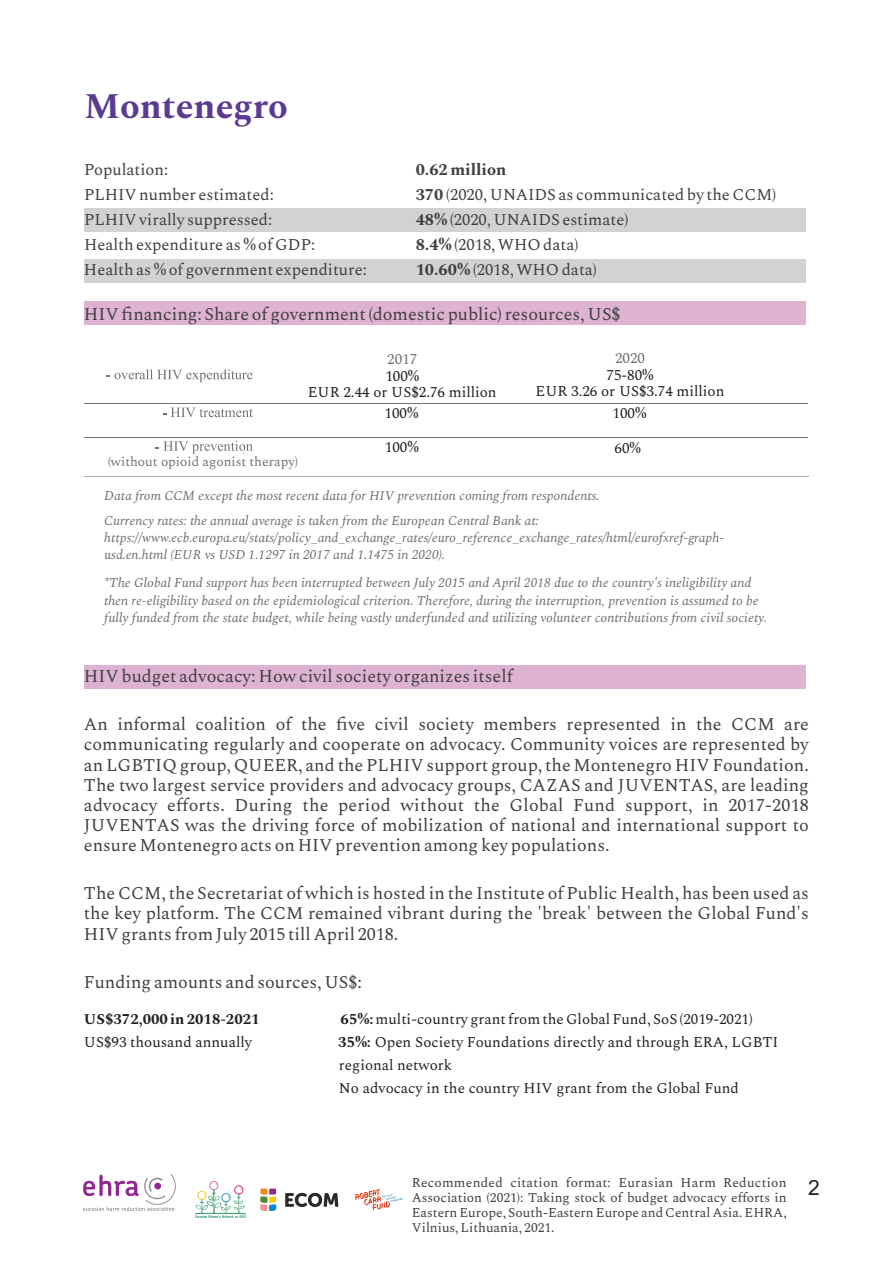
<style>
.page{position:relative;width:893px;height:1263px;background:#fff}
.page>*{position:absolute;margin:0;border:0;box-sizing:border-box;transform-origin:0 0}
.t1{font:700 36px "Spectral";color:#5b3a92}
.t2{font:21px "Arial";color:#231f20}
.t3{font:18px/20.1px "Spectral";color:#3e3e3f;text-align:justify}
.t4{font:16.5px "Spectral";color:#3e3e3f}
.t5{font:700 16.5px "Spectral";color:#3e3e3f}
.t6{font:15px/22.8px "Spectral";color:#231f20;text-align:center}
.t7{font:700 15px "Spectral";color:#231f20}
.t8{font:15px "Spectral";color:#6c6d70}
.t9{font:italic 13.5px/17.1px "Spectral";color:#6c6d70}
.t10{font:13.5px/14.9px "Spectral";color:#3e3e3f;text-align:justify}
.t11{font:13.5px "Spectral";color:#767171}
.s1{font-weight:700}
</style>
<div class="page">
<div style="left:84px;top:259px;width:721px;height:24px;background:#d1d2d4"></div>
<div style="left:84px;top:301px;width:721px;height:23px;background:#deb2d1"></div>
<div style="left:84px;top:665px;width:721px;height:23px;background:#deb2d1"></div>
<div style="left:84px;top:208px;width:721px;height:23px;background:#d1d2d4"></div>
<hr style="left:84px;top:404px;width:160px;height:1px;background:#767171">
<hr style="left:244px;top:404px;width:563px;height:1px;background:#767171">
<hr style="left:84px;top:437px;width:160px;height:1px;background:#767171">
<hr style="left:244px;top:437px;width:563px;height:1px;background:#767171">
<hr style="left:84px;top:476px;width:725px;height:1px;background:#aeaaaa">
<svg style="left:106px;top:369px;width:147px;height:13px"></svg>
<svg style="left:163px;top:404px;width:90px;height:13px"></svg>
<svg style="left:156px;top:441px;width:97px;height:13px"></svg>
<svg style="left:83px;top:1174px;width:93px;height:37px"></svg>
<svg style="left:285px;top:1192px;width:54px;height:16px"></svg>
<svg style="left:260px;top:1188px;width:16px;height:23px"></svg>
<img style="left:196px;top:1182px;width:50px;height:36px">
<svg style="left:355px;top:1189px;width:48px;height:21px"></svg>
<h1 class="t1" style="left:84px;top:80px;width:205px">Montenegro</h1>
<p class="t4" style="left:84px;top:157px;width:86px">Population:</p>
<p class="t5" style="left:416px;top:157px;width:92px">0.62 million</p>
<p class="t4" style="left:84px;top:182px;width:191px">PLHIV number estimated:</p>
<p class="t4" style="left:416px;top:182px;width:362px"><span class="s1">370</span> (2020, UNAIDS as communicated by the CCM)</p>
<p class="t4" style="left:84px;top:207px;width:190px">PLHIV virally suppressed:</p>
<p class="t4" style="left:416px;top:207px;width:214px"><span class="s1">48%</span>(2020, UNAIDS estimate)</p>
<p class="t4" style="left:84px;top:233px;width:233px">Health expenditure as % of GDP:</p>
<p class="t4" style="left:416px;top:233px;width:164px"><span class="s1">8.4%</span>(2018, WHO data)</p>
<p class="t4" style="left:84px;top:258px;width:284px">Health as % of government expenditure:</p>
<p class="t4" style="left:416px;top:258px;width:183px"><span class="s1">10.60%</span>(2018, WHO data)</p>
<p class="t3" style="left:84px;top:304px;width:538px">HIV financing: Share of government (domestic public) resources, US$</p>
<p class="t8" style="left:387px;top:348px;width:31px">2017</p>
<p class="t6" style="left:308px;top:368px;width:190px;line-height:16.4px">100%<br>EUR 2.44 or US$2.76 million</p>
<p class="t8" style="left:615px;top:347px;width:31px">2020</p>
<p class="t6" style="left:536px;top:367px;width:190px;line-height:16.4px">75-80%<br>EUR 3.26 or US$3.74 million</p>
<p class="t11" style="left:108px;top:452px;width:192px">(without opioid agonist therapy)</p>
<p class="t6" style="left:384px;top:402px;width:35px">100%</p>
<p class="t6" style="left:612px;top:403px;width:35px">100%</p>
<p class="t6" style="left:385px;top:436px;width:35px">100%</p>
<p class="t6" style="left:615px;top:437px;width:28px">60%</p>
<p class="t9" style="left:104px;top:484px;width:497px;line-height:24.6px">Data from CCM except the most recent data for HIV prevention coming from respondents.<br>Currency rates: the annual average is taken from the European Central Bank at:</p>
<p class="t9" style="left:104px;top:529px;width:621px">https://www.ecb.europa.eu/stats/policy_and_exchange_rates/euro_reference_exchange_rates/html/eurofxref-graph&shy;usd.en.html (EUR vs USD 1.1297 in 2017 and 1.1475 in 2020).</p>
<p class="t9" style="left:104px;top:575px;width:664px">*The Global Fund support has been interrupted between July 2015 and April 2018 due to the country's ineligibility and then re-eligibility based on the epidemiological criterion. Therefore, during the interruption, prevention is assumed to be fully funded from the state budget, while being vastly underfunded and utilizing volunteer contributions from civil society.</p>
<p class="t3" style="left:84px;top:667px;width:430px">HIV budget advocacy: How civil society organizes itself</p>
<p class="t3" style="left:84px;top:715px;width:726px">An informal coalition of the five civil society members represented in the CCM are communicating regularly and cooperate on advocacy. Community voices are represented by an LGBTIQ group, QUEER, and the PLHIV support group, the Montenegro HIV Foundation.<br>The two largest service providers and advocacy groups, CAZAS and JUVENTAS, are leading advocacy efforts. During the period without the Global Fund support, in 2017-2018<br>JUVENTAS was the driving force of mobilization of national and international support to ensure Montenegro acts on HIV prevention among key populations.</p>
<p class="t3" style="left:84px;top:884px;width:726px">The CCM, the Secretariat of which is hosted in the Institute of Public Health, has been used as the key platform. The CCM remained vibrant during the 'break' between the Global Fund's HIV grants from July 2015 till April 2018.</p>
<p class="t3" style="left:84px;top:972px;width:280px">Funding amounts and sources, US$:</p>
<p class="t7" style="left:84px;top:1008px;width:177px">US$372,000 in 2018-2021</p>
<p class="t6" style="left:341px;top:1008px;width:414px"><span class="s1">65%:</span> multi-country grant from the Global Fund, SoS (2019-2021)</p>
<p class="t6" style="left:84px;top:1031px;width:170px">US$93 thousand annually</p>
<p class="t6" style="left:338px;top:1031px;width:442px;text-align:left"><span class="s1">35%:</span> Open Society Foundations directly and through ERA, LGBTI regional network<br>No advocacy in the country HIV grant from the Global Fund</p>
<p class="t10" style="left:412px;top:1176px;width:376px">Recommended citation format: Eurasian Harm Reduction Association (2021): Taking stock of budget advocacy efforts in Eastern Europe, South-Eastern Europe and Central Asia. EHRA, Vilnius, Lithuania, 2021.</p>
<p class="t2" style="left:808px;top:1179px;width:13px">2</p>
</div>
